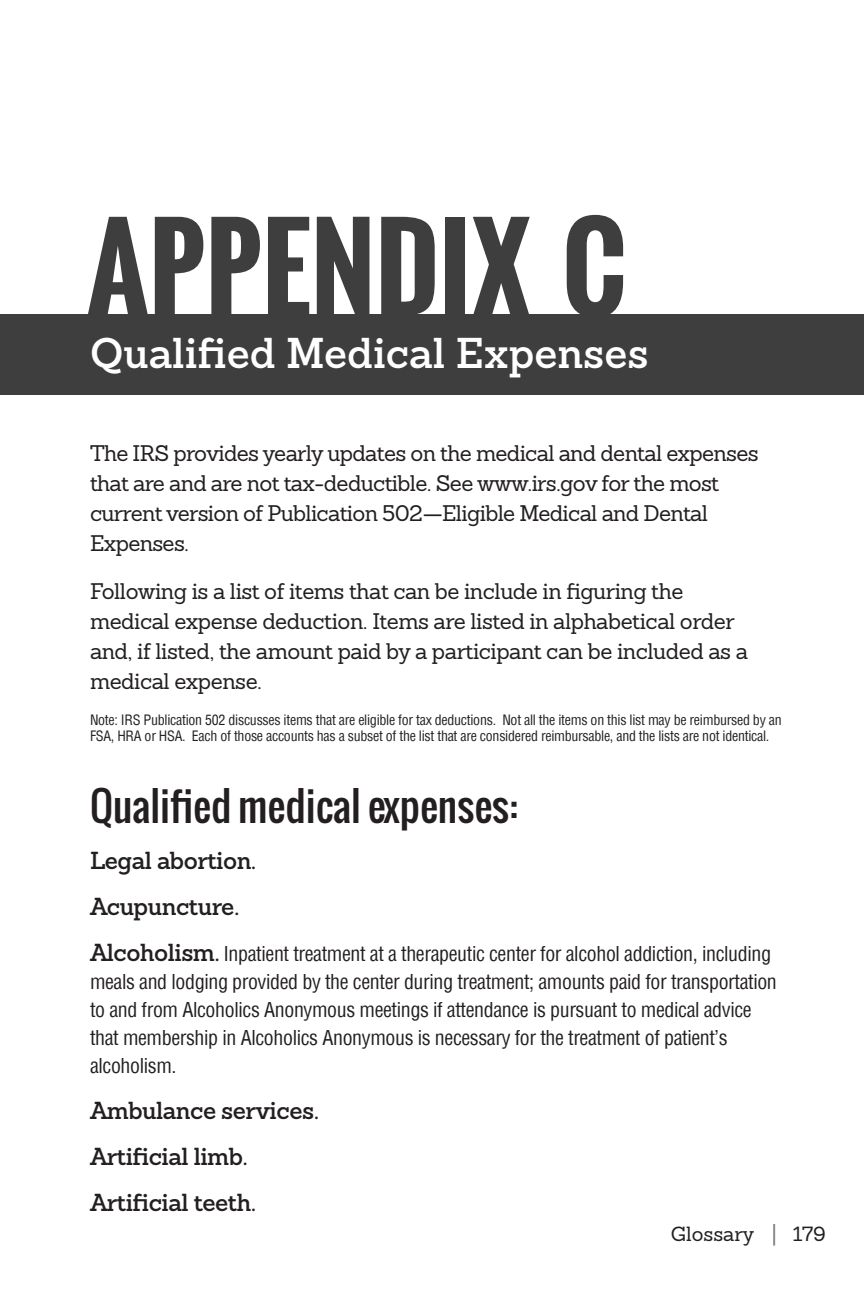
<style>
.page{position:relative;width:864px;height:1296px;background:#fff}
.page>*{position:absolute;margin:0;border:0;box-sizing:border-box;transform-origin:0 0}
.t1{font:700 112.4px "Oswald";color:#3e3e3f}
.t2{font:600 42px "Sanchez Slab";color:#fff}
.Body_Copy{font:40px "Oswald";color:#231f20}
.Body_Copy-2{font:600 24px "Sanchez Slab";letter-spacing:-.02em;color:#231f20}
.Body_Copy-3{font:22px/30px "Sanchez Slab";letter-spacing:-.03em;color:#231f20}
.Body_Copy-4{font:condensed 20px/28px "Helvetica";letter-spacing:-.02em;color:#231f20}
.t3{font:20px "Sanchez Slab";color:#231f20}
.Body_Copy-5{font:condensed 14px/16px "Helvetica";letter-spacing:-.02em;color:#231f20}
.s1{font-family:"Sanchez Slab";font-weight:600;font-stretch:normal;font-size:24px}
</style>
<div class="page">
<hr style="left:773px;top:1224px;width:2px;height:22px;background:#8a8c8f">
<div style="left:0;top:314px;width:864px;height:81px;background:#3e3e3f"></div>
<p class="t1" style="left:87px;top:184px;width:541px">APPENDIX C</p>
<p class="t2" style="left:90px;top:325px;width:560px">Qualified Medical Expenses</p>
<p class="Body_Copy-3" style="left:90px;top:438px;width:670px">The IRS provides yearly updates on the medical and dental expenses that are and are not tax-deductible. See www.irs.gov for the most current version of Publication 502—Eligible Medical and Dental Expenses.</p>
<p class="Body_Copy-3" style="left:90px;top:576px;width:659px">Following is a list of items that can be include in figuring the medical expense deduction. Items are listed in alphabetical order and, if listed, the amount paid by a participant can be included as a medical expense.</p>
<p class="Body_Copy-5" style="left:90px;top:712px;width:693px">Note: IRS Publication 502 discusses items that are eligible for tax deductions. Not all the items on this list may be reimbursed by an<br>FSA, HRA or HSA. Each of those accounts has a subset of the list that are considered reimbursable, and the lists are not identical.</p>
<p class="Body_Copy" style="left:90px;top:776px;width:429px">Qualified medical expenses:</p>
<p class="Body_Copy-2" style="left:90px;top:844px;width:168px">Legal abortion.</p>
<p class="Body_Copy-2" style="left:90px;top:890px;width:151px">Acupuncture.</p>
<p class="Body_Copy-4" style="left:90px;top:940px;width:688px"><span class="s1">Alcoholism.</span> Inpatient treatment at a therapeutic center for alcohol addiction, including meals and lodging provided by the center during treatment; amounts paid for transportation to and from Alcoholics Anonymous meetings if attendance is pursuant to medical advice that membership in Alcoholics Anonymous is necessary for the treatment of patient’s alcoholism.</p>
<p class="Body_Copy-2" style="left:90px;top:1094px;width:231px">Ambulance services.</p>
<p class="Body_Copy-2" style="left:90px;top:1140px;width:160px">Artificial limb.</p>
<p class="Body_Copy-2" style="left:90px;top:1186px;width:168px">Artificial teeth.</p>
<p class="t3" style="left:671px;top:1221px;width:85px">Glossary</p>
<p class="t3" style="left:793px;top:1221px;width:35px">179</p>
</div>
